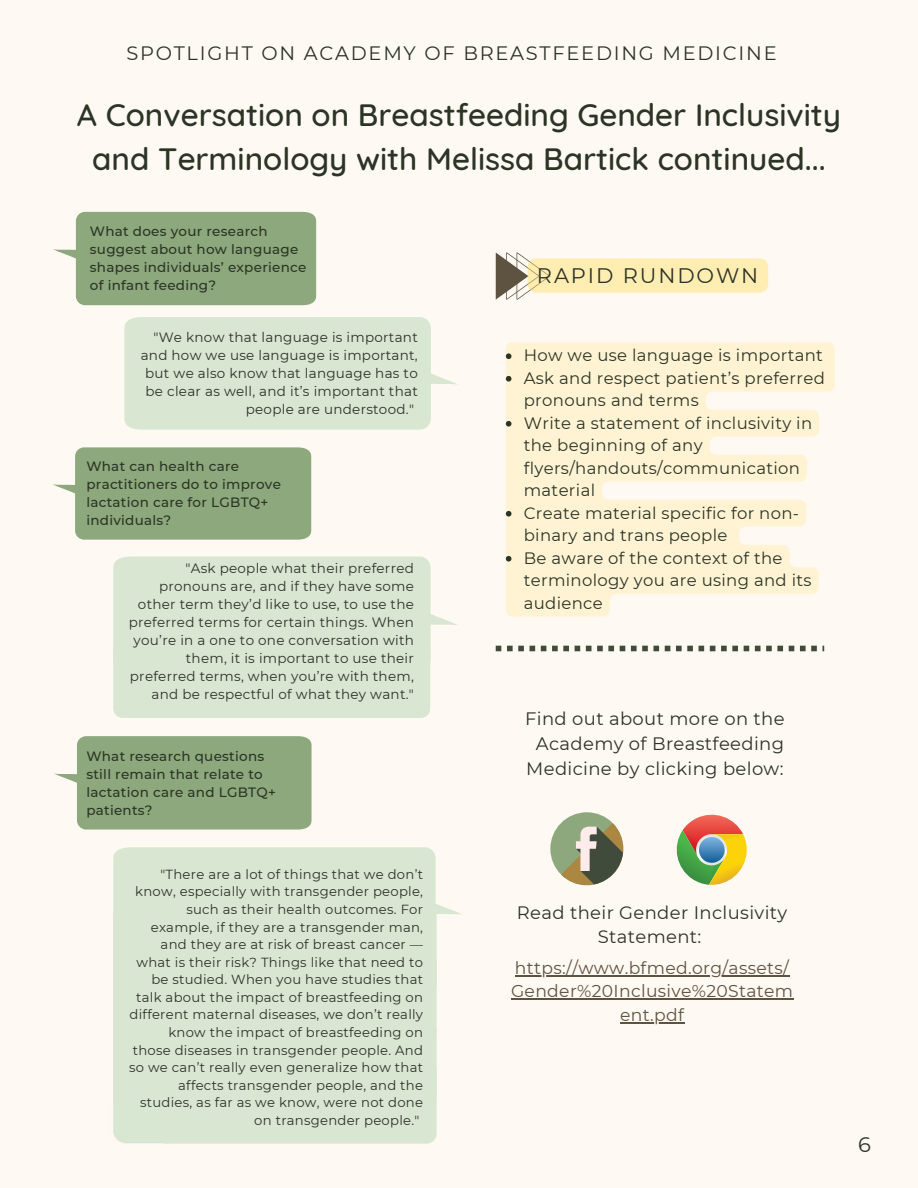
<style>
.page{position:relative;width:918px;height:1188px;background:#fff9f3}
.page>*{position:absolute;margin:0;border:0;box-sizing:border-box;transform-origin:0 0}
.t1{font:500 31.5px/43.8px "Quicksand";color:#2b3425;text-align:center}
.t2{font:21px "Montserrat";letter-spacing:.09em;color:#2b3425}
.t3{font:19.35px "Montserrat";letter-spacing:.09em;color:#2b3425}
.t4{font:18px/24.8px "Montserrat";letter-spacing:.02em;color:#2b3425;text-align:center}
.t5{font:17.1px/23.7px "Montserrat";letter-spacing:.02em;color:#5d5340;text-align:center}
.t6{font:16.5px/22.5px "Montserrat";letter-spacing:.02em;color:#2b3425}
.t7{font:13.5px/18px "Montserrat";letter-spacing:.02em;color:#2b3425;text-align:right}
.t8{font:500 13.5px/18px "Montserrat";letter-spacing:.02em;color:#2b3425}
.t9{font:13.2px/17.5px "Montserrat";letter-spacing:.02em;color:#2b3425;text-align:right}
</style>
<div class="page">
<svg style="left:54px;top:736px;width:258px;height:94px"></svg>
<svg style="left:496px;top:646px;width:328px;height:5px"></svg>
<div style="left:550px;top:812px;width:73px;height:73px;background:#8ca87c;border-radius:50%"></div>
<svg style="left:561px;top:823px;width:63px;height:63px"></svg>
<svg style="left:676px;top:814px;width:71px;height:71px"></svg>
<svg style="left:496px;top:252px;width:272px;height:48px"></svg>
<svg style="left:506px;top:342px;width:329px;height:275px;fill:#fff3d4"></svg>
<svg style="left:506px;top:353px;width:5px;height:6px"></svg>
<svg style="left:506px;top:376px;width:5px;height:6px"></svg>
<svg style="left:506px;top:421px;width:5px;height:6px"></svg>
<svg style="left:506px;top:511px;width:5px;height:6px"></svg>
<svg style="left:506px;top:556px;width:5px;height:6px"></svg>
<hr style="left:515px;top:975px;width:274px;height:1px;background:#5d5340">
<hr style="left:511px;top:999px;width:282px;height:1px;background:#5d5340">
<hr style="left:620px;top:1022px;width:64px;height:1px;background:#5d5340">
<svg style="left:113px;top:847px;width:349px;height:296px"></svg>
<div style="left:113px;top:1103px;width:50px;height:41px;background:#d8e7d1"></div>
<svg style="left:53px;top:212px;width:263px;height:93px"></svg>
<svg style="left:124px;top:317px;width:334px;height:113px"></svg>
<svg style="left:53px;top:447px;width:258px;height:93px"></svg>
<svg style="left:113px;top:557px;width:344px;height:160px"></svg>
<h3 class="t3" style="left:126px;top:41px;width:652px">SPOTLIGHT ON ACADEMY OF BREASTFEEDING MEDICINE</h3>
<h1 class="t1" style="left:77px;top:93px;width:766px">A Conversation on Breastfeeding Gender Inclusivity and Terminology with Melissa Bartick continued...</h1>
<p class="t8" style="left:90px;top:222px;width:218px">What does your research suggest about how language shapes individuals’ experience of infant feeding?</p>
<p class="t7" style="left:141px;top:328px;width:279px">"We know that language is important and how we use language is important, but we also know that language has to be clear as well, and it’s important that people are understood."</p>
<p class="t8" style="left:86px;top:458px;width:196px">What can health care practitioners do to improve lactation care for LGBTQ+ individuals?</p>
<p class="t7" style="left:129px;top:559px;width:287px">"Ask people what their preferred pronouns are, and if they have some other term they’d like to use, to use the preferred terms for certain things. When you’re in a one to one conversation with them, it is important to use their preferred terms, when you’re with them, and be respectful of what they want."</p>
<p class="t8" style="left:86px;top:748px;width:191px">What research questions still remain that relate to lactation care and LGBTQ+ patients?</p>
<h2 class="t2" style="left:537px;top:262px;width:223px">RAPID RUNDOWN</h2>
<p class="t6" style="left:524px;top:344px;width:303px">How we use language is important<br>Ask and respect patient’s preferred pronouns and terms<br>Write a statement of inclusivity in the beginning of any flyers/handouts/communication material<br>Create material specific for non&shy;binary and trans people<br>Be aware of the context of the terminology you are using and its audience</p>
<h3 class="t4" style="left:525px;top:707px;width:261px">Find out about more on the<br>Academy of Breastfeeding<br>Medicine by clicking below:</h3>
<p class="t9" style="left:129px;top:865px;width:295px">"There are a lot of things that we don’t know, especially with transgender people, such as their health outcomes. For example, if they are a transgender man, and they are at risk of breast cancer — what is their risk? Things like that need to be studied. When you have studies that talk about the impact of breastfeeding on different maternal diseases, we don’t really know the impact of breastfeeding on those diseases in transgender people. And so we can’t really even generalize how that affects transgender people, and the studies, as far as we know, were not done on transgender people."</p>
<h3 class="t4" style="left:517px;top:900px;width:272px">Read their Gender Inclusivity<br>Statement:</h3>
<p class="t5" style="left:511px;top:956px;width:284px">https://www.bfmed.org/assets/<br>Gender%20Inclusive%20Statem ent.pdf</p>
<h2 class="t2" style="left:858px;top:1132px;width:14px">6</h2>
</div>
